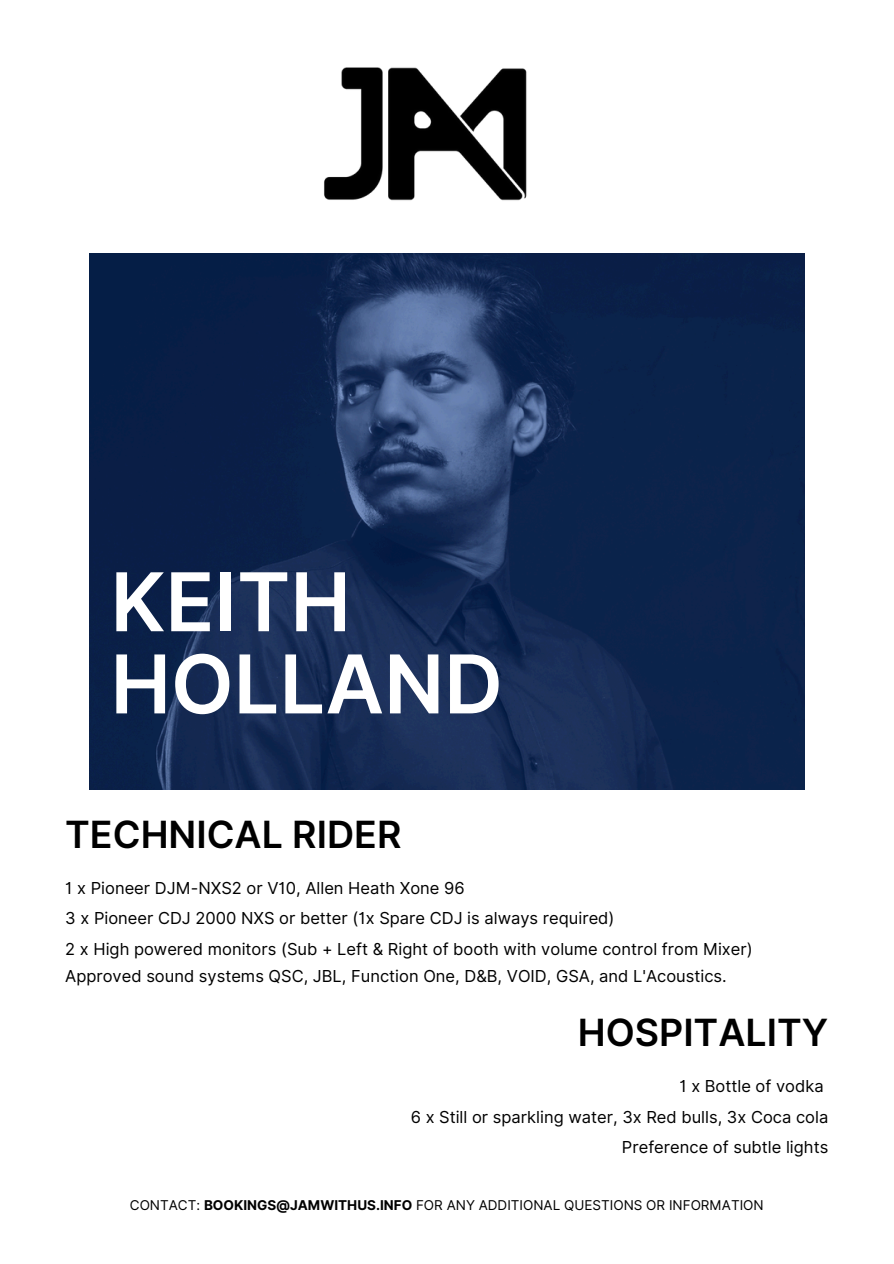
<style>
.page{position:relative;width:894px;height:1264px;background:#fff}
.page>*{position:absolute;margin:0;border:0;box-sizing:border-box;transform-origin:0 0}
.t1{font:600 81px/82.2px "Inter";color:#fff}
.t2{font:600 37.5px "Inter";color:#000}
.t3{font:16.5px "Inter";color:#000}
.t4{font:13.5px "Inter";color:#000}
.s1{font-weight:700}
</style>
<div class="page">
<img style="left:324px;top:67px;width:203px;height:134px">
<img style="left:89px;top:253px;width:715px;height:537px">
<h3 class="t1" style="left:110px;top:560px;width:393px">KEITH<br>HOLLAND</h3>
<p class="t2" style="left:65px;top:812px;width:337px">TECHNICAL RIDER</p>
<p class="t3" style="left:65px;top:878px;width:401px">1 x Pioneer DJM-NXS2 or V10, Allen Heath Xone 96</p>
<h3 class="t3" style="left:65px;top:908px;width:550px">3 x Pioneer CDJ 2000 NXS or better (1x Spare CDJ is always required)</h3>
<h1 class="t3" style="left:65px;top:939px;width:688px">2 x High powered monitors (Sub + Left &amp; Right of booth with volume control from Mixer)</h1>
<h3 class="t3" style="left:65px;top:966px;width:663px">Approved sound systems QSC, JBL, Function One, D&amp;B, VOID, GSA, and L'Acoustics.</h3>
<h2 class="t2" style="left:577px;top:1009px;width:252px">HOSPITALITY</h2>
<h3 class="t3" style="left:679px;top:1076px;width:146px">1 x Bottle of vodka</h3>
<h3 class="t3" style="left:410px;top:1106px;width:419px">6 x Still or sparkling water, 3x Red bulls, 3x Coca cola</h3>
<h3 class="t3" style="left:621px;top:1137px;width:208px">Preference of subtle lights</h3>
<h2 class="t4" style="left:130px;top:1196px;width:635px">CONTACT: <span class="s1">BOOKINGS@JAMWITHUS.INFO</span> FOR ANY ADDITIONAL QUESTIONS OR INFORMATION</h2>
</div>
